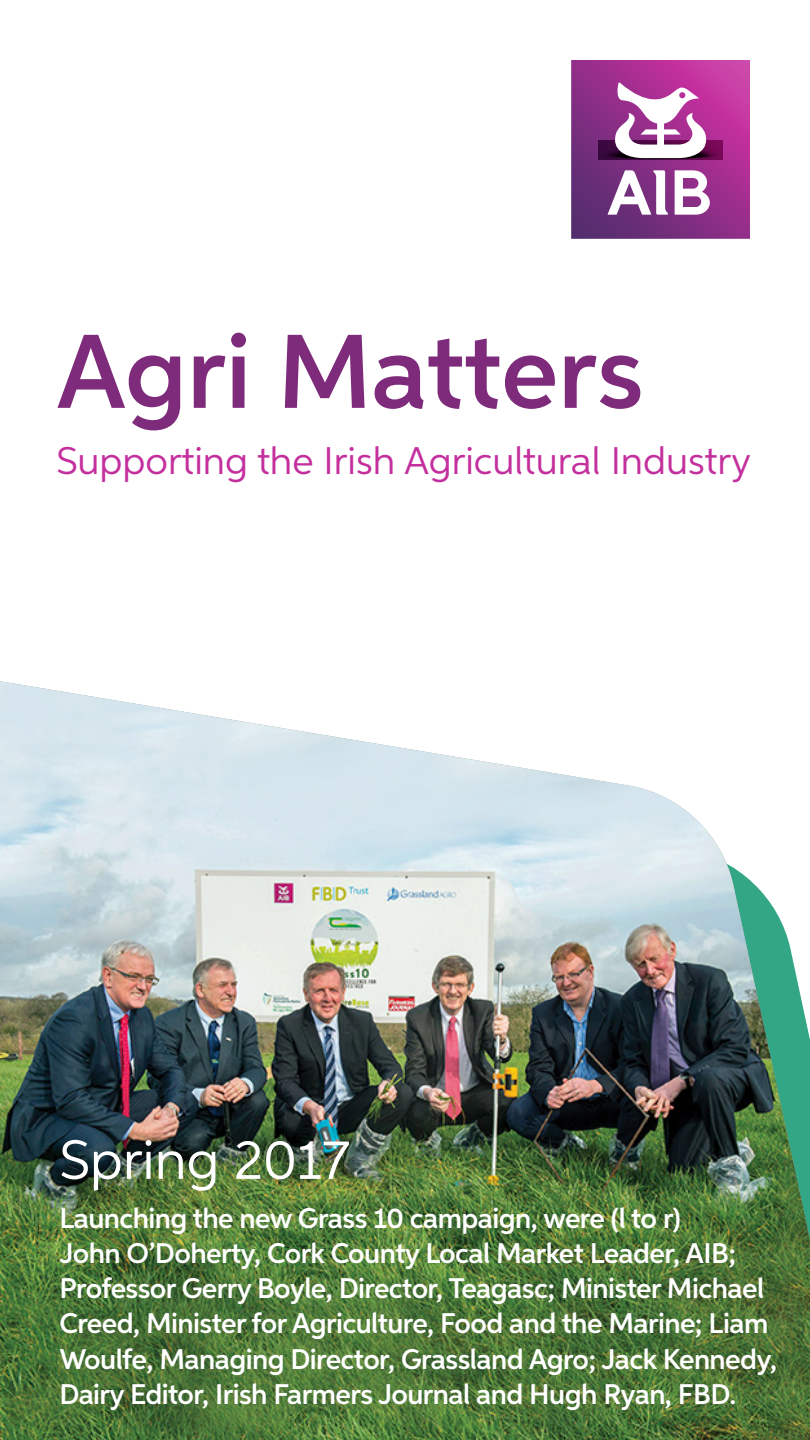
<style>
.page{position:relative;width:810px;height:1440px;background:#fff}
.page>*{position:absolute;margin:0;border:0;box-sizing:border-box;transform-origin:0 0}
.A5_Sub_Heading__Whit{font:600 105px "Aspira";color:#7f2b7b}
.A5_Sub_Heading__Whit-2{font:55.35px "Aspira";color:#fff}
.A5_Sub_Heading__Whit-3{font:38.62px "Aspira";color:#c42f9e}
.Body_Copy__80_K{font:600 28.5px/35.2px "Aspira";letter-spacing:-.02em;color:#fff}
</style>
<div class="page">
<img style="left:0;top:681px;width:810px;height:759px">
<svg style="left:571px;top:60px;width:179px;height:179px"></svg>
<p class="A5_Sub_Heading__Whit" style="left:56px;top:307px;width:589px">Agri Matters</p>
<p class="A5_Sub_Heading__Whit-3" style="left:56px;top:437px;width:696px">Supporting the Irish Agricultural Industry</p>
<p class="A5_Sub_Heading__Whit-2" style="left:59px;top:1126px;width:292px">Spring 2017</p>
<p class="Body_Copy__80_K" style="left:59px;top:1200px;width:719px">Launching the new Grass 10 campaign, were (l to r)<br>John O’Doherty, Cork County Local Market Leader, AIB; Professor Gerry Boyle, Director, Teagasc; Minister Michael Creed, Minister for Agriculture, Food and the Marine; Liam Woulfe, Managing Director, Grassland Agro; Jack Kennedy, Dairy Editor, Irish Farmers Journal and Hugh Ryan, FBD.</p>
</div>
